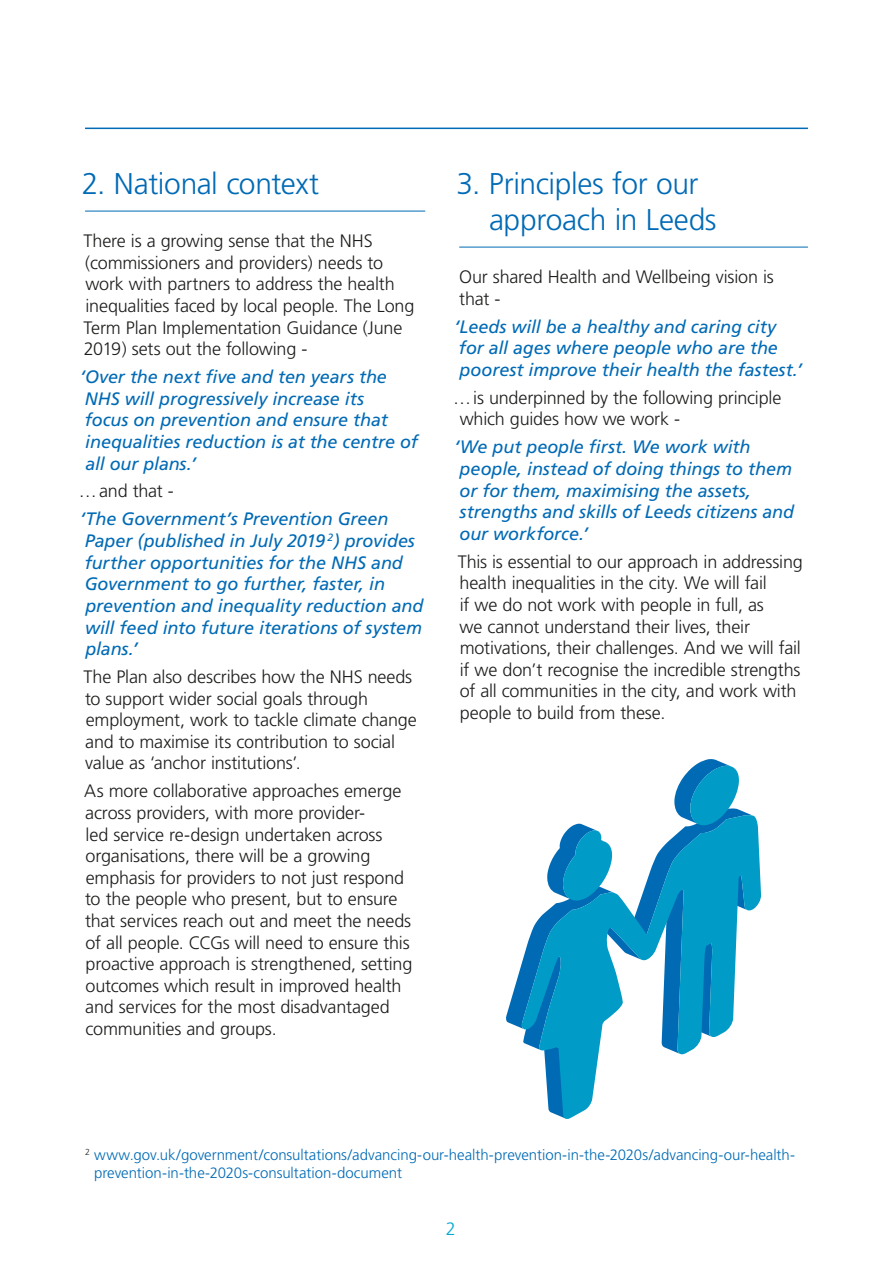
<style>
.page{position:relative;width:893px;height:1263px;background:#fff}
.page>*{position:absolute;margin:0;border:0;box-sizing:border-box;transform-origin:0 0}
.t1{font:300 30px/36px "Frutiger";letter-spacing:-.01em;color:#006ab5}
.t2{font:300 18px/21.6px "Frutiger";letter-spacing:-.01em;color:#1d1d1b}
.t3{font:italic 18px/21.6px "Frutiger";letter-spacing:-.005em;color:#006ab5}
.t4{font:300 18px "Frutiger";color:#00a8d7}
.t5{font:300 15px/18px "Frutiger";color:#006ab5}
</style>
<div class="page">
<hr style="left:85px;top:211px;width:340px;height:1px;background:#006ab5">
<hr style="left:459px;top:247px;width:349px;height:1px;background:#006ab5">
<hr style="left:85px;top:128px;width:723px;height:1px;background:#006ab5">
<svg style="left:754px;top:816px;width:7px;height:93px"></svg>
<svg style="left:506px;top:759px;width:248px;height:360px"></svg>
<h1 class="t1" style="left:82px;top:165px;width:239px">2. National context</h1>
<p class="t2" style="left:84px;top:230px;width:332px">There is a growing sense that the NHS (commissioners and providers) needs to work with partners to address the health inequalities faced by local people. The Long Term Plan Implementation Guidance (June 2019) sets out the following -</p>
<p class="t3" style="left:80px;top:366px;width:339px">‘Over the next five and ten years the NHS will progressively increase its<br>focus on prevention and ensure that inequalities reduction is at the centre of all our plans.’</p>
<p class="t2" style="left:79px;top:480px;width:97px">…and that -</p>
<p class="t3" style="left:80px;top:508px;width:345px">‘The Government’s Prevention Green Paper (published in July 2019 <sup>2</sup>) provides further opportunities for the NHS and Government to go further, faster, in prevention and inequality reduction and will feed into future iterations of system plans.’</p>
<p class="t2" style="left:84px;top:666px;width:335px">The Plan also describes how the NHS needs to support wider social goals through employment, work to tackle climate change and to maximise its contribution to social value as ‘anchor institutions’.</p>
<p class="t2" style="left:84px;top:780px;width:330px">As more collaborative approaches emerge across providers, with more provider-<br>led service re-design undertaken across organisations, there will be a growing emphasis for providers to not just respond to the people who present, but to ensure that services reach out and meet the needs of all people. CCGs will need to ensure this proactive approach is strengthened, setting outcomes which result in improved health and services for the most disadvantaged communities and groups.</p>
<h1 class="t1" style="left:489px;top:165px;width:229px;text-indent:-33px">3. Principles for our approach in Leeds</h1>
<p class="t2" style="left:459px;top:266px;width:316px">Our shared Health and Wellbeing vision is that -</p>
<p class="t3" style="left:454px;top:315px;width:349px">‘Leeds will be a healthy and caring city for all ages where people who are the poorest improve their health the fastest.’</p>
<p class="t2" style="left:460px;top:387px;width:323px;text-indent:-7px">…is underpinned by the following principle which guides how we work -</p>
<p class="t3" style="left:454px;top:436px;width:341px">‘We put people first. We work with people, instead of doing things to them or for them, maximising the assets, strengths and skills of Leeds citizens and our workforce.’</p>
<p class="t2" style="left:458px;top:551px;width:347px">This is essential to our approach in addressing health inequalities in the city. We will fail<br>if we do not work with people in full, as<br>we cannot understand their lives, their motivations, their challenges. And we will fail if we don’t recognise the incredible strengths of all communities in the city, and work with people to build from these.</p>
<p class="t5" style="left:94px;top:1146px;width:702px;text-indent:-9px"><sup>2</sup> www.gov.uk/government/consultations/advancing-our-health-prevention-in-the-2020s/advancing-our-health&shy;prevention-in-the-2020s-consultation-document</p>
<p class="t4" style="left:446px;top:1218px;width:12px">2</p>
</div>
